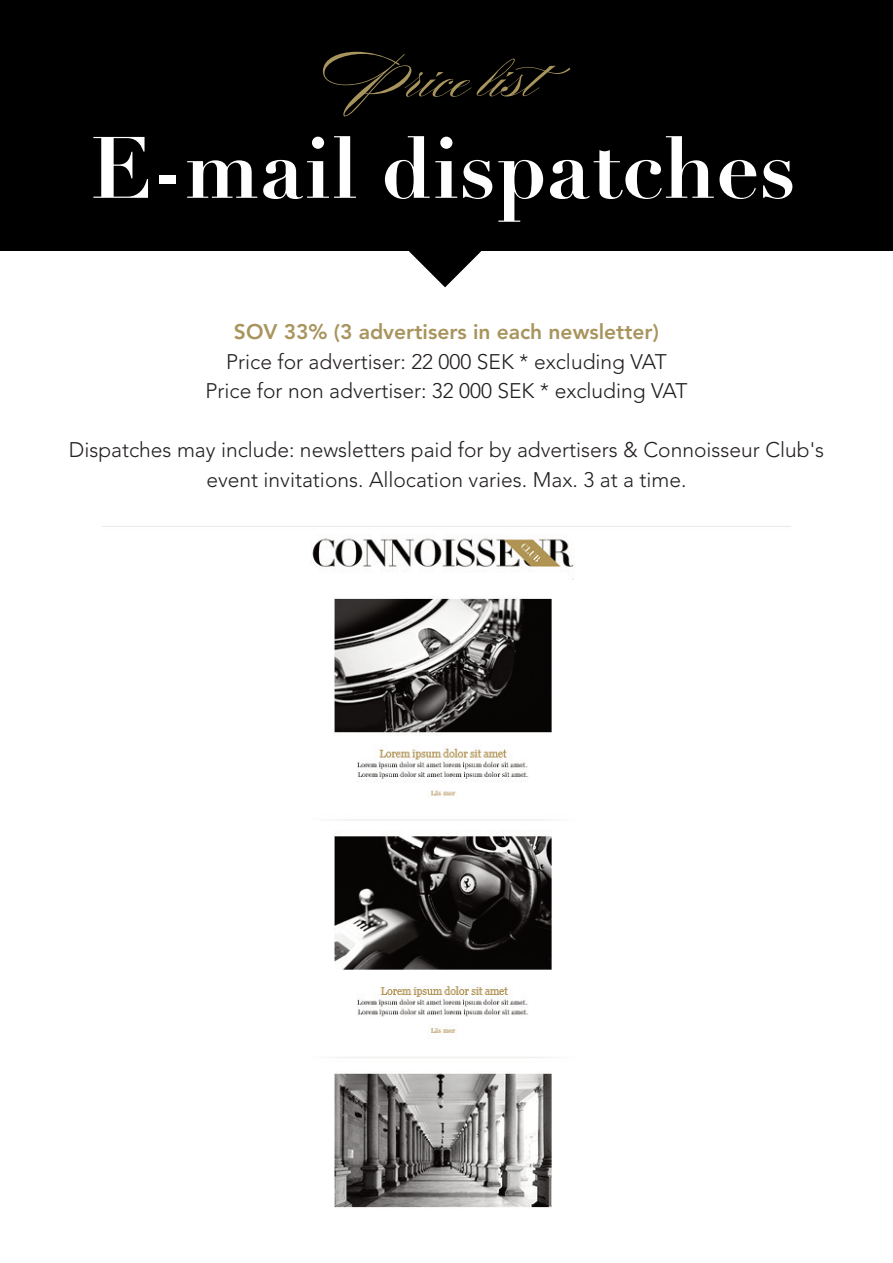
<style>
.page{position:relative;width:893px;height:1263px;background:#fff}
.page>*{position:absolute;margin:0;border:0;box-sizing:border-box;transform-origin:0 0}
.t1{font:700 85.5px "Didot LH";color:#fff}
.t2{font:54px "Burgues Script";color:#a8945d}
.t3{font:300 21px/29.5px "Avenir";color:#231f20;text-align:center}
.t4{font:800 21px "Avenir";color:#a8945d}
</style>
<div class="page">
<div style="left:0;top:0;width:893px;height:252px;background:#000001"></div>
<div style="left:0;top:251px;width:893px;height:1012px;background:#fff"></div>
<svg style="left:409px;top:251px;width:72px;height:36px"></svg>
<img style="left:102px;top:526px;width:689px;height:682px">
<h2 class="t2" style="left:347px;top:45px;width:235px">Price list</h2>
<h1 class="t1" style="left:90px;top:137px;width:707px">E-mail dispatches</h1>
<p class="t4" style="left:234px;top:319px;width:426px">SOV 33% (3 advertisers in each newsletter)</p>
<p class="t3" style="left:206px;top:347px;width:483px">Price for advertiser: 22 000 SEK * excluding VAT<br>Price for non advertiser: 32 000 SEK * excluding VAT</p>
<p class="t3" style="left:69px;top:435px;width:757px">Dispatches may include: newsletters paid for by advertisers &amp; Connoisseur Club's event invitations. Allocation varies. Max. 3 at a time.</p>
</div>
